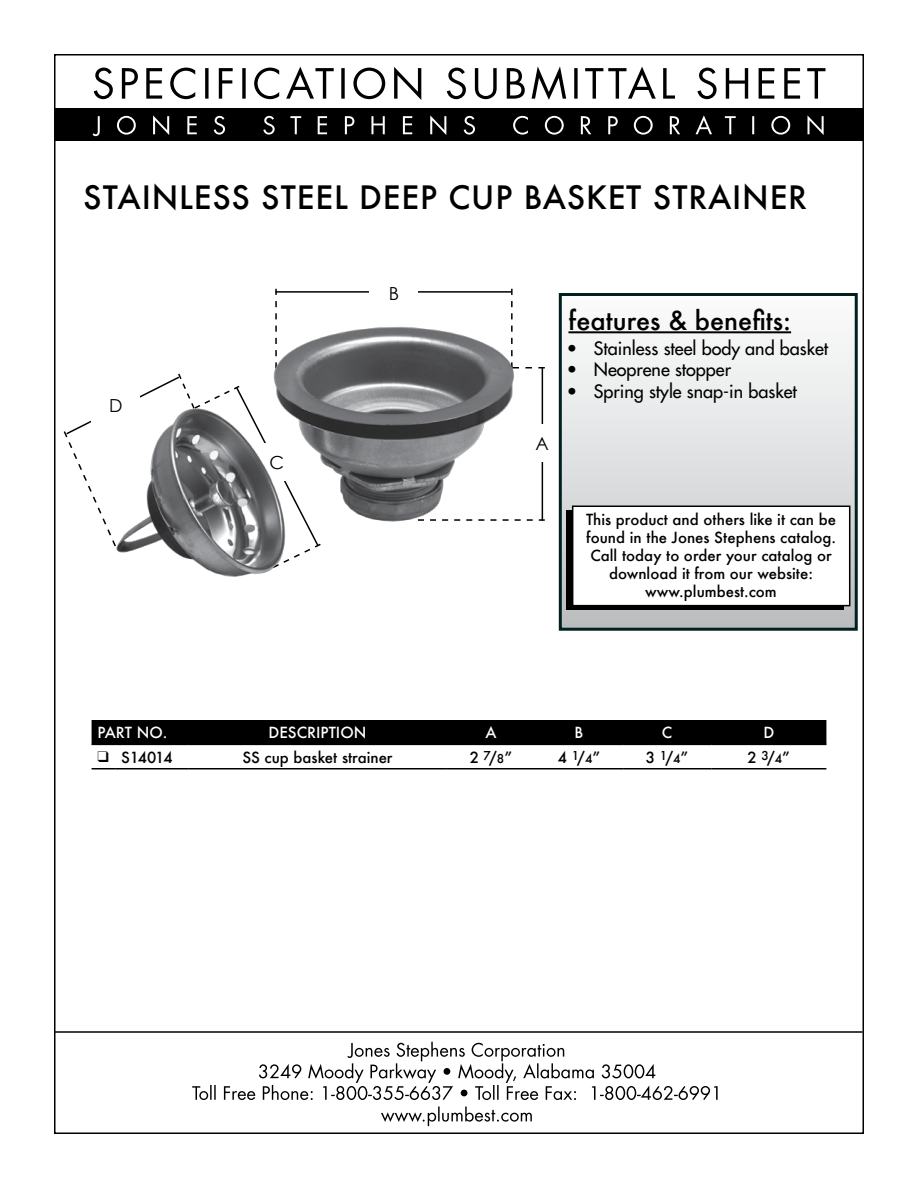
<style>
.page{position:relative;width:918px;height:1188px;background:#fff}
.page>*{position:absolute;margin:0;border:0;box-sizing:border-box;transform-origin:0 0}
.t1{font:500 31.5px "Futura";letter-spacing:.025em;color:#000}
.t2{font:500 25.5px "Futura";color:#000}
.t3{font:18px "Futura";color:#000}
.t4{font:18px "Century Gothic";color:#000}
.t5{font:500 15px/18px "Futura";color:#000;text-align:center}
.t6{font:500 15px "Futura";color:#fff}
.s1{font-size:12px}
</style>
<div class="page">
<svg style="left:94px;top:66px;width:731px;height:34px"></svg>
<div style="left:55px;top:109px;width:808px;height:32px;background:#000"></div>
<svg style="left:93px;top:115px;width:731px;height:21px"></svg>
<svg style="left:563px;top:331px;width:291px;height:296px"></svg>
<div style="left:559px;top:293px;width:299px;height:338px;border:3px solid #001f20"></div>
<hr style="left:568px;top:331px;width:223px;height:2px;background:#000">
<div style="left:567px;top:511px;width:277px;height:99px;background:#000"></div>
<div style="left:573px;top:506px;width:277px;height:100px;background:#fff"></div>
<div style="left:572px;top:506px;width:278px;height:100px;border:2px solid #000"></div>
<svg style="left:381px;top:1107px;width:151px;height:19px"></svg>
<svg style="left:192px;top:1042px;width:526px;height:58px"></svg>
<hr style="left:54px;top:1031px;width:808px;height:2px;background:#000">
<div style="left:92px;top:720px;width:734px;height:25px;background:#000"></div>
<hr style="left:115px;top:744px;width:73px;height:1px;background:#000">
<hr style="left:188px;top:744px;width:259px;height:1px;background:#000">
<hr style="left:447px;top:744px;width:88px;height:1px;background:#000">
<hr style="left:535px;top:744px;width:88px;height:1px;background:#000">
<hr style="left:623px;top:744px;width:88px;height:1px;background:#000">
<hr style="left:711px;top:744px;width:115px;height:1px;background:#000">
<hr style="left:92px;top:768px;width:23px;height:2px;background:#000">
<hr style="left:115px;top:768px;width:73px;height:2px;background:#000">
<hr style="left:188px;top:768px;width:259px;height:2px;background:#000">
<hr style="left:447px;top:768px;width:88px;height:2px;background:#000">
<hr style="left:535px;top:768px;width:88px;height:2px;background:#000">
<hr style="left:623px;top:768px;width:88px;height:2px;background:#000">
<hr style="left:711px;top:768px;width:115px;height:2px;background:#000">
<svg style="left:526px;top:367px;width:19px;height:2px"></svg>
<svg style="left:526px;top:519px;width:19px;height:2px"></svg>
<hr style="left:542px;top:367px;width:1px;height:154px;background:#000">
<div style="left:529px;top:424px;width:26px;height:38px;background:#fff"></div>
<img style="left:101px;top:288px;width:425px;height:289px">
<h1 class="t1" style="left:83px;top:176px;width:725px">STAINLESS STEEL DEEP CUP BASKET STRAINER</h1>
<p class="t4" style="left:109px;top:395px;width:15px">D</p>
<p class="t4" style="left:269px;top:451px;width:16px">C</p>
<p class="t4" style="left:389px;top:282px;width:12px">B</p>
<p class="t4" style="left:535px;top:432px;width:15px">A</p>
<h2 class="t2" style="left:568px;top:303px;width:224px">features &amp; benefits:</h2>
<p class="t3" style="left:567px;top:336px;width:263px">• Stainless steel body and basket</p>
<p class="t3" style="left:567px;top:358px;width:166px">• Neoprene stopper</p>
<p class="t3" style="left:567px;top:380px;width:231px">• Spring style snap-in basket</p>
<p class="t5" style="left:586px;top:510px;width:252px">This product and others like it can be found in the Jones Stephens catalog.<br>Call today to order your catalog or download it from our website: www.plumbest.com</p>
<p class="t6" style="left:98px;top:723px;width:71px">PART NO.</p>
<p class="t6" style="left:269px;top:723px;width:99px">DESCRIPTION</p>
<p class="t6" style="left:485px;top:723px;width:13px">A</p>
<p class="t6" style="left:575px;top:723px;width:10px">B</p>
<p class="t6" style="left:662px;top:723px;width:12px">C</p>
<p class="t6" style="left:763px;top:723px;width:12px">D</p>
<p class="t5" style="left:98px;top:748px;width:77px">❑ S14014</p>
<p class="t5" style="left:242px;top:748px;width:152px">SS cup basket strainer</p>
<p class="t5" style="left:470px;top:748px;width:44px">2 <sup>7</sup>/<span class="s1">8</span>”</p>
<p class="t5" style="left:558px;top:748px;width:44px">4 <sup>1</sup>/<span class="s1">4</span>”</p>
<p class="t5" style="left:646px;top:748px;width:44px">3 <sup>1</sup>/<span class="s1">4</span>”</p>
<p class="t5" style="left:748px;top:748px;width:44px">2 <sup>3</sup>/<span class="s1">4</span>”</p>
</div>
